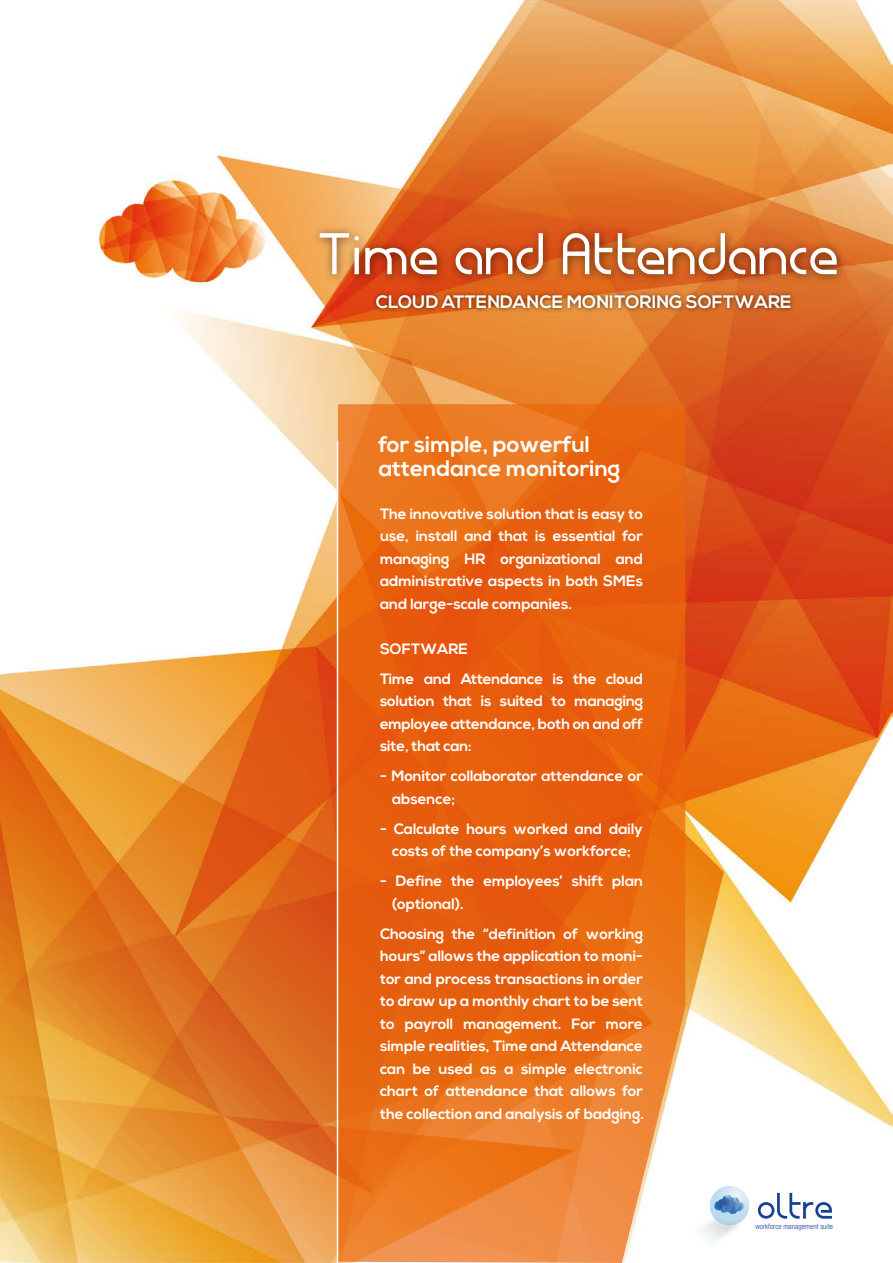
<style>
.page{position:relative;width:893px;height:1263px;background:#fff}
.page>*{position:absolute;margin:0;border:0;box-sizing:border-box;transform-origin:0 0}
.t1{font:60px "Masiode";color:#fff}
.t2{font:700 22.5px/24px "Nexa";color:#fff}
.t3{font:700 18px "Nexa";color:#fff}
.t4{font:700 15px/22.5px "Nexa";color:#fff;text-align:justify}
.t5{font:300 condensed 7.5px "Helvetica Neue LT Std";color:#164194}
</style>
<div class="page">
<img style="left:0;top:0;width:893px;height:1263px">
<svg style="left:338px;top:404px;width:347px;height:859px;background:#e96a19"></svg>
<hr style="left:337px;top:441px;width:1px;height:822px;background:#fff">
<img style="left:370px;top:303px;width:429px;height:17px">
<img style="left:307px;top:212px;width:547px;height:91px">
<img style="left:633px;top:1165px;width:162px;height:98px">
<svg style="left:710px;top:1186px;width:39px;height:39px"></svg>
<svg style="left:758px;top:1193px;width:74px;height:26px"></svg>
<h1 class="t1" style="left:319px;top:224px;width:522px">Time and Attendance</h1>
<p class="t3" style="left:376px;top:291px;width:417px">CLOUD ATTENDANCE MONITORING SOFTWARE</p>
<h2 class="t2" style="left:379px;top:433px;width:243px">for simple, powerful attendance monitoring</h2>
<p class="t4" style="left:380px;top:503px;width:265px">The innovative solution that is easy to use, install and that is essential for managing HR organizational and administrative aspects in both SMEs and large-scale companies.</p>
<p class="t4" style="left:380px;top:634px;width:265px;line-height:30px">SOFTWARE<br>Time and Attendance is the cloud</p>
<p class="t4" style="left:380px;top:690px;width:265px">solution that is suited to managing employee attendance, both on and off site, that can:</p>
<p class="t4" style="left:392px;top:765px;width:253px;text-indent:-12px">- Monitor collaborator attendance or absence;</p>
<p class="t4" style="left:380px;top:818px;width:264px;text-align:center">- Calculate hours worked and daily costs of the company’s workforce;</p>
<p class="t4" style="left:392px;top:870px;width:253px;text-indent:-12px">- Define the employees’ shift plan (optional).</p>
<p class="t4" style="left:380px;top:923px;width:265px">Choosing the “definition of working hours” allows the application to moni&shy;tor and process transactions in order to draw up a monthly chart to be sent to payroll management. For more simple realities, Time and Attendance can be used as a simple electronic chart of attendance that allows for the collection and analysis of badging.</p>
<p class="t5" style="left:755px;top:1222px;width:79px">workforce management suite</p>
</div>
